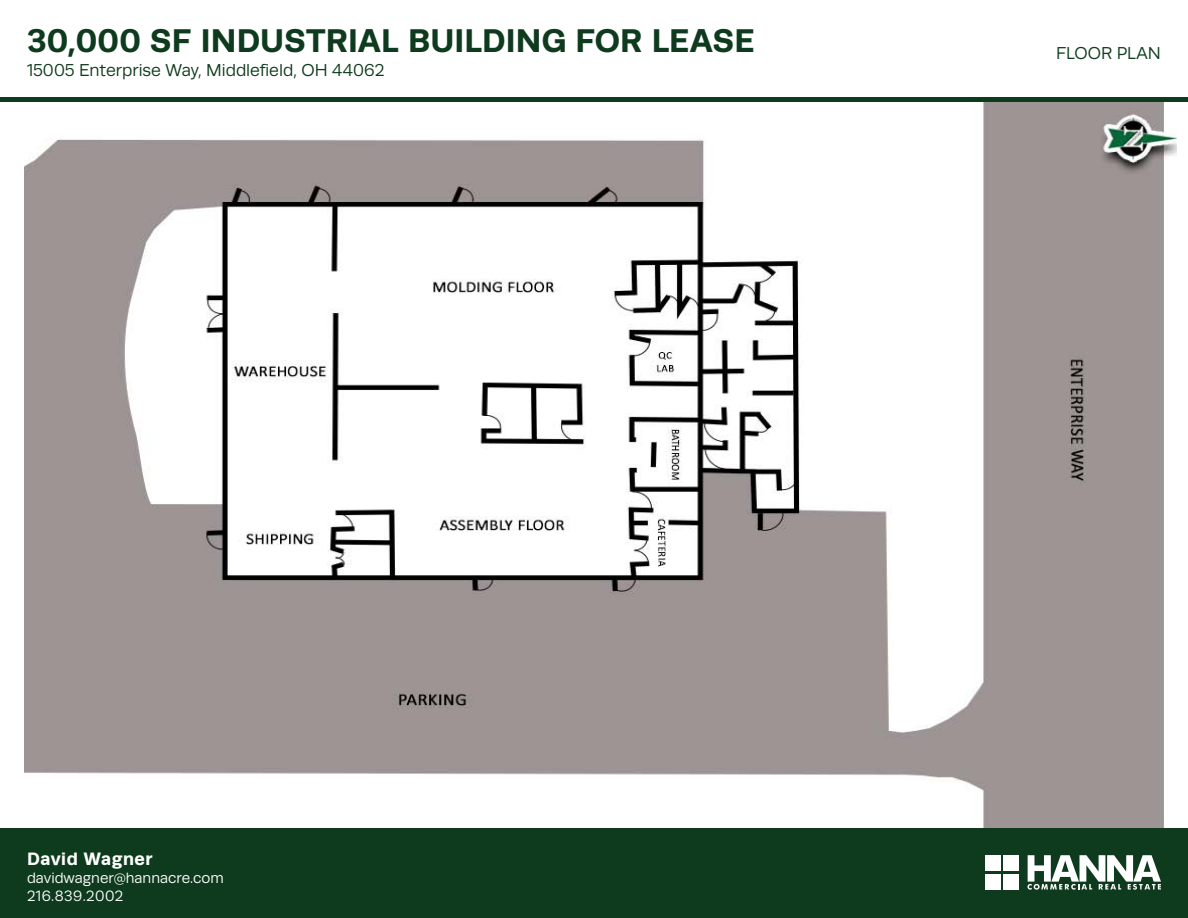
<style>
.page{position:relative;width:1188px;height:918px;background:#fff}
.page>*{position:absolute;margin:0;border:0;box-sizing:border-box;transform-origin:0 0}
.t1{font:700 33px "Runda";letter-spacing:.005em;color:#0e3b1d}
.t2{font:700 18px "Runda";letter-spacing:.03em;color:#fff}
.t3{font:17.4px "Runda";color:#0e3b1d}
.t4{font:15px/18px "Runda";color:#fff}
</style>
<div class="page">
<img style="left:24px;top:102px;width:1152px;height:726px">
<div style="left:0;top:828px;width:1188px;height:90px;background:#0e3b1d"></div>
<div style="left:0;top:97px;width:1188px;height:5px;background:#0e3b1d"></div>
<svg style="left:1027px;top:855px;width:134px;height:35px"></svg>
<div style="left:985px;top:855px;width:15px;height:16px;background:#fff"></div>
<div style="left:1004px;top:855px;width:15px;height:16px;background:#fff"></div>
<div style="left:985px;top:874px;width:15px;height:16px;background:#fff"></div>
<div style="left:1004px;top:874px;width:15px;height:16px;background:#fff"></div>
<h1 class="t1" style="left:27px;top:21px;width:729px">30,000 SF INDUSTRIAL BUILDING FOR LEASE</h1>
<p class="t3" style="left:27px;top:60px;width:359px">15005 Enterprise Way, Middlefield, OH 44062</p>
<p class="t3" style="left:1056px;top:43px;width:106px">FLOOR PLAN</p>
<p class="t2" style="left:27px;top:848px;width:127px">David Wagner</p>
<p class="t4" style="left:27px;top:869px;width:198px">davidwagner@hannacre.com<br>216.839.2002</p>
</div>
